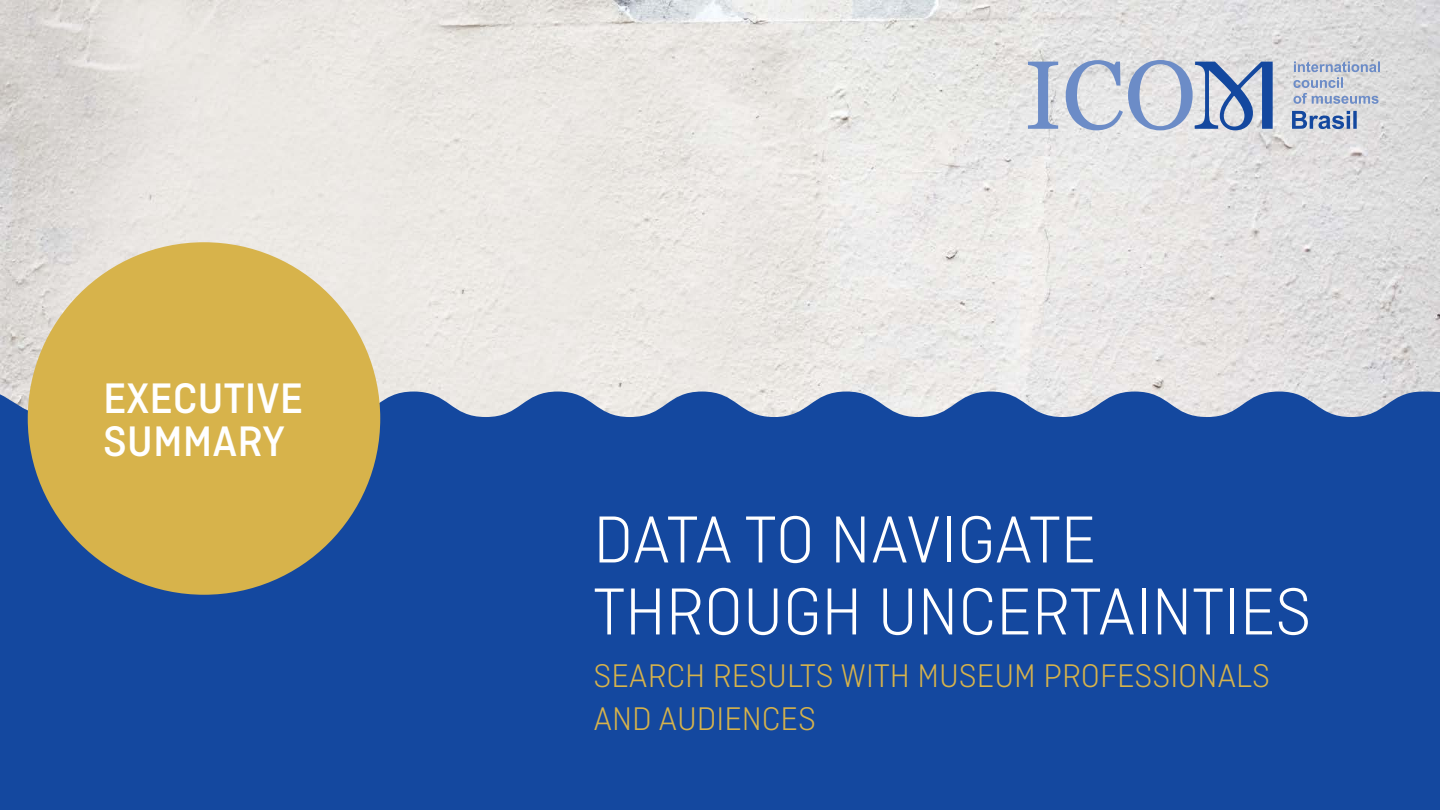
<style>
.page{position:relative;width:1440px;height:810px;background:#fff}
.page>*{position:absolute;margin:0;border:0;box-sizing:border-box;transform-origin:0 0}
.t1{font:300 69.9px/72px "Ciutadella";color:#fff}
.t2{font:500 45px/42.9px "Ciutadella";color:#fff}
.t3{font:300 34.5px/43.5px "Ciutadella";color:#d7b34b}
</style>
<div class="page">
<img style="left:0;top:0;width:1440px;height:377px">
<div style="left:0;top:377px;width:1440px;height:433px;background:#14489f"></div>
<div style="left:28px;top:242px;width:352px;height:353px;background:#d7b34b;border-radius:50%"></div>
<svg style="left:1028px;top:62px;width:30px;height:67px;background:#b1bed6"></svg>
<svg style="left:1066px;top:60px;width:207px;height:70px;background:#b0bdd4"></svg>
<svg style="left:1293px;top:61px;width:87px;height:43px;background:#c0c7d6"></svg>
<svg style="left:1292px;top:111px;width:65px;height:18px"></svg>
<h2 class="t2" style="left:103px;top:376px;width:202px">EXECUTIVE<br>SUMMARY</h2>
<h1 class="t1" style="left:593px;top:503px;width:720px">DATA TO NAVIGATE<br>THROUGH UNCERTAINTIES</h1>
<p class="t3" style="left:593px;top:654px;width:678px">SEARCH RESULTS WITH MUSEUM PROFESSIONALS<br>AND AUDIENCES</p>
</div>
